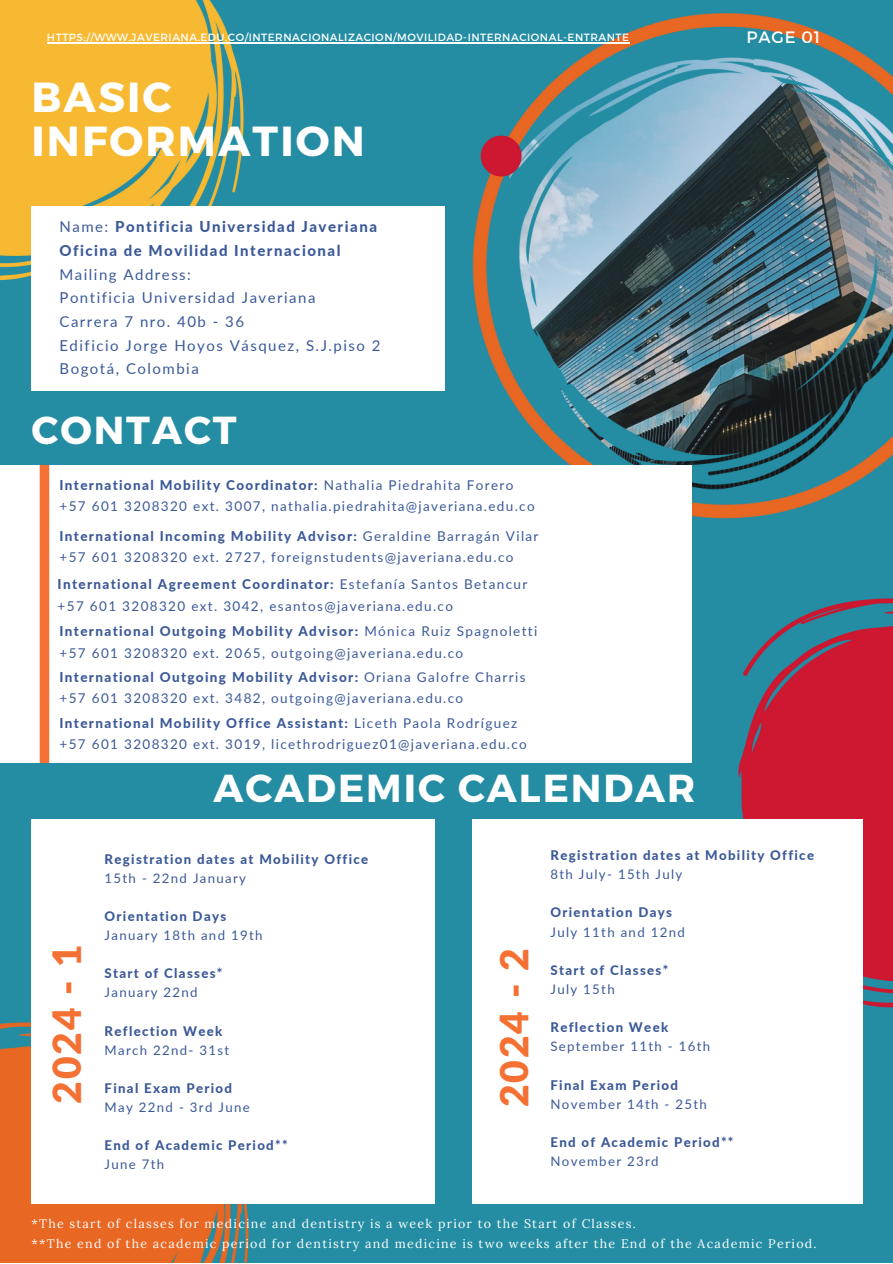
<style>
.page{position:relative;width:893px;height:1264px;background:#fff}
.page>*{position:absolute;margin:0;border:0;box-sizing:border-box;transform-origin:0 0}
.t1{font:700 42px/43.8px "Montserrat";letter-spacing:.05em;color:#fff}
.t2{font:700 39px "Montserrat";letter-spacing:.05em;color:#fff}
.t3{font:900 39px "Lato";letter-spacing:.05em;color:#f47133}
.t4{font:16.5px "Montserrat";letter-spacing:.05em;color:#fff}
.t5{font:15px "Lato";letter-spacing:.1em;color:#3b5998}
.t6{font:800 15px "Lato";letter-spacing:.1em;color:#3b5998}
.t7{font:800 13.5px "Lato";letter-spacing:.1em;color:#3b5998}
.t8{font:13.5px "Lato";letter-spacing:.1em;color:#3b5998}
.t9{font:800 13.2px "Lato";letter-spacing:.1em;color:#3b5998}
.t10{font:13.2px "Lato";letter-spacing:.1em;color:#3b5998}
.t11{font:12.45px "Lora";letter-spacing:.1em;color:#fff}
.t12{font:10.5px "Montserrat";letter-spacing:.05em;color:#fff}
.s1{font-weight:400}
</style>
<div class="page">
<div style="left:0;top:0;width:892px;height:1262px;background:#248da3"></div>
<img style="left:691px;top:605px;width:201px;height:438px">
<img style="left:421px;top:13px;width:471px;height:592px">
<img style="left:0;top:0;width:310px;height:281px">
<div style="left:31px;top:206px;width:414px;height:185px;background:#fff"></div>
<div style="left:0;top:465px;width:691px;height:298px;background:#fff"></div>
<img style="left:0;top:1022px;width:308px;height:240px">
<div style="left:31px;top:819px;width:403px;height:384px;background:#fff"></div>
<div style="left:472px;top:819px;width:390px;height:384px;background:#fff"></div>
<div style="left:40px;top:465px;width:9px;height:298px;background:#f47133"></div>
<hr style="left:47px;top:42px;width:582px;height:1px;background:#fff">
<p class="t12" style="left:47px;top:30px;width:583px">HTTPS://WWW.JAVERIANA.EDU.CO/INTERNACIONALIZACION/MOVILIDAD-INTERNACIONAL-ENTRANTE</p>
<p class="t4" style="left:746px;top:27px;width:75px">PAGE 01</p>
<p class="t1" style="left:31px;top:73px;width:335px">BASIC<br>INFORMATION</p>
<p class="t6" style="left:59px;top:217px;width:319px"><span class="s1">Name:</span> Pontificia Universidad Javeriana</p>
<p class="t6" style="left:59px;top:241px;width:282px">Oficina de Movilidad Internacional</p>
<p class="t5" style="left:59px;top:265px;width:133px">Mailing Address:</p>
<p class="t5" style="left:59px;top:288px;width:257px">Pontificia Universidad Javeriana</p>
<p class="t5" style="left:59px;top:312px;width:186px">Carrera 7 nro. 40b - 36</p>
<p class="t5" style="left:59px;top:336px;width:322px">Edificio Jorge Hoyos Vásquez, S.J.piso 2</p>
<p class="t5" style="left:59px;top:359px;width:141px">Bogotá, Colombia</p>
<p class="t2" style="left:31px;top:405px;width:207px">CONTACT</p>
<p class="t7" style="left:59px;top:476px;width:455px">International Mobility Coordinator: <span class="s1">Nathalia Piedrahita Forero</span></p>
<p class="t8" style="left:59px;top:498px;width:476px">+57 601 3208320 ext. 3007, nathalia.piedrahita@javeriana.edu.co</p>
<p class="t7" style="left:59px;top:527px;width:480px">International Incoming Mobility Advisor: <span class="s1">Geraldine Barragán Vilar</span></p>
<p class="t8" style="left:59px;top:548px;width:455px">+57 601 3208320 ext. 2727, foreignstudents@javeriana.edu.co</p>
<p class="t7" style="left:58px;top:576px;width:471px">International Agreement Coordinator: <span class="s1">Estefanía Santos Betancur</span></p>
<p class="t8" style="left:58px;top:597px;width:397px">+57 601 3208320 ext. 3042, esantos@javeriana.edu.co</p>
<p class="t7" style="left:59px;top:623px;width:479px">International Outgoing Mobility Advisor: <span class="s1">Mónica Ruiz Spagnoletti</span></p>
<p class="t8" style="left:59px;top:644px;width:405px">+57 601 3208320 ext. 2065, outgoing@javeriana.edu.co</p>
<p class="t7" style="left:59px;top:668px;width:467px">International Outgoing Mobility Advisor: <span class="s1">Oriana Galofre Charris</span></p>
<p class="t8" style="left:59px;top:690px;width:405px">+57 601 3208320 ext. 3482, outgoing@javeriana.edu.co</p>
<p class="t7" style="left:59px;top:714px;width:459px">International Mobility Office Assistant: <span class="s1">Liceth Paola Rodríguez</span></p>
<p class="t8" style="left:59px;top:736px;width:469px">+57 601 3208320 ext. 3019, licethrodriguez01@javeriana.edu.co</p>
<p class="t2" style="left:213px;top:762px;width:483px">ACADEMIC CALENDAR</p>
<p class="t9" style="left:105px;top:850px;width:265px">Registration dates at Mobility Office</p>
<p class="t10" style="left:105px;top:869px;width:143px">15th - 22nd January</p>
<p class="t9" style="left:105px;top:907px;width:123px">Orientation Days</p>
<p class="t10" style="left:105px;top:927px;width:159px">January 18th and 19th</p>
<p class="t9" style="left:105px;top:965px;width:119px">Start of Classes*</p>
<p class="t10" style="left:105px;top:984px;width:95px">January 22nd</p>
<p class="t9" style="left:105px;top:1022px;width:119px">Reflection Week</p>
<p class="t10" style="left:105px;top:1041px;width:126px">March 22nd- 31st</p>
<p class="t9" style="left:105px;top:1079px;width:129px">Final Exam Period</p>
<p class="t10" style="left:105px;top:1099px;width:147px">May 22nd - 3rd June</p>
<p class="t9" style="left:105px;top:1137px;width:185px">End of Academic Period**</p>
<p class="t10" style="left:105px;top:1156px;width:61px">June 7th</p>
<p class="t3" style="left:43px;top:1103px;width:161px;rotate:-90deg">2024 - 1</p>
<p class="t3" style="left:490px;top:1107px;width:161px;rotate:-90deg">2024 - 2</p>
<p class="t9" style="left:550px;top:847px;width:265px">Registration dates at Mobility Office</p>
<p class="t10" style="left:550px;top:866px;width:133px">8th July- 15th July</p>
<p class="t9" style="left:550px;top:904px;width:123px">Orientation Days</p>
<p class="t10" style="left:550px;top:923px;width:136px">July 11th and 12nd</p>
<p class="t9" style="left:550px;top:961px;width:119px">Start of Classes*</p>
<p class="t10" style="left:550px;top:980px;width:66px">July 15th</p>
<p class="t9" style="left:550px;top:1019px;width:119px">Reflection Week</p>
<p class="t10" style="left:550px;top:1038px;width:161px">September 11th - 16th</p>
<p class="t9" style="left:550px;top:1076px;width:129px">Final Exam Period</p>
<p class="t10" style="left:550px;top:1095px;width:158px">November 14th - 25th</p>
<p class="t9" style="left:550px;top:1133px;width:185px">End of Academic Period**</p>
<p class="t10" style="left:550px;top:1152px;width:110px">November 23rd</p>
<p class="t11" style="left:31px;top:1215px;width:606px">*The start of classes for medicine and dentistry is a week prior to the Start of Classes.</p>
<p class="t11" style="left:31px;top:1235px;width:786px">**The end of the academic period for dentistry and medicine is two weeks after the End of the Academic Period.</p>
</div>
